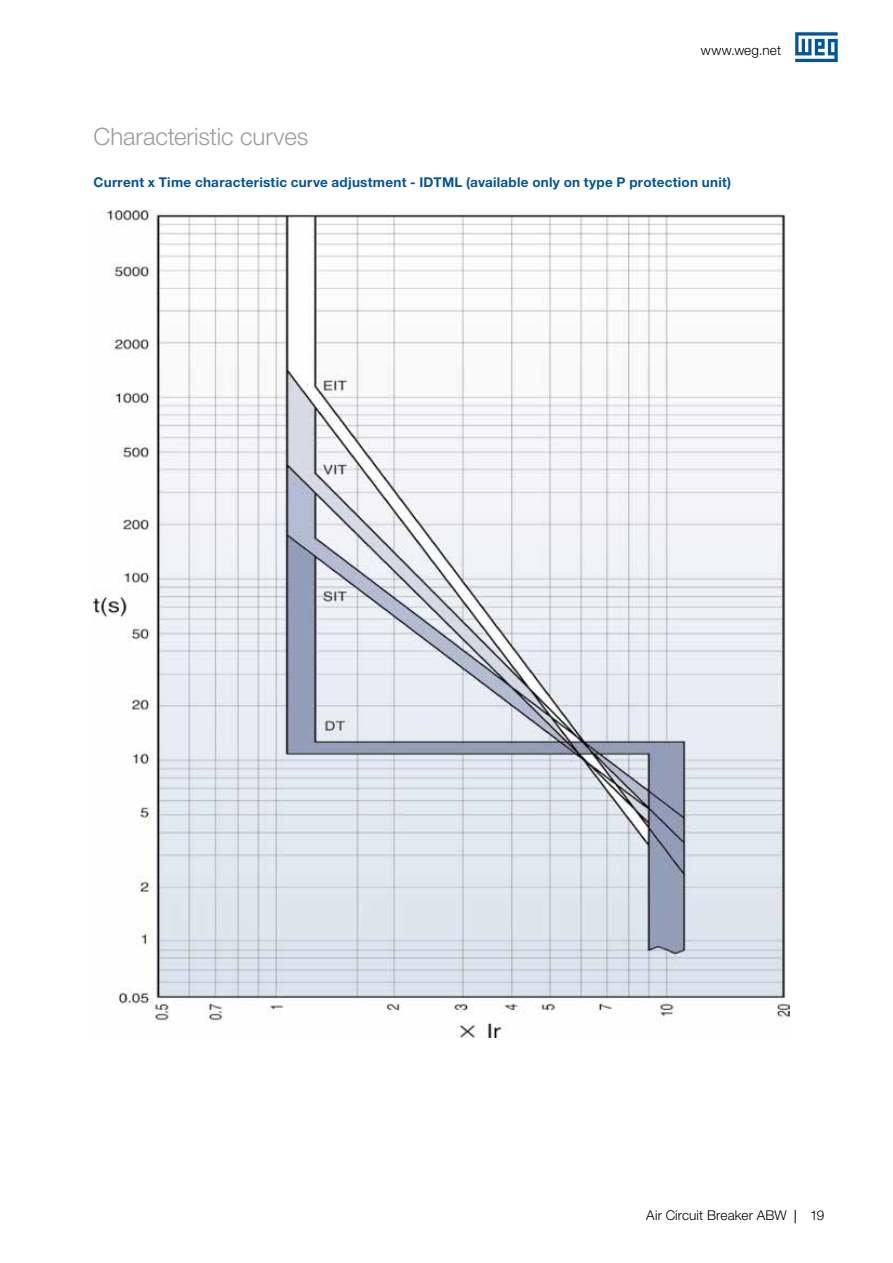
<style>
.page{position:relative;width:893px;height:1263px;background:#fff}
.page>*{position:absolute;margin:0;border:0;box-sizing:border-box;transform-origin:0 0}
.t1{font:300 24px "Helvetica Neue LT Pro";letter-spacing:-.005em;color:#9d9d9c}
.t2{font:700 13.5px "Helvetica Neue LT Pro";letter-spacing:.02em;color:#00569d}
.t3{font:300 13.5px "Helvetica Neue LT Pro";letter-spacing:.01em;color:#000}
</style>
<div class="page">
<svg style="left:795px;top:1210px;width:1px;height:13px"></svg>
<svg style="left:795px;top:32px;width:43px;height:30px"></svg>
<img style="left:94px;top:210px;width:695px;height:827px">
<p class="t3" style="left:701px;top:42px;width:82px">www.weg.net</p>
<h1 class="t1" style="left:94px;top:121px;width:216px">Characteristic curves</h1>
<p class="t2" style="left:94px;top:174px;width:639px">Current x Time characteristic curve adjustment - IDTML (available only on type P protection unit)</p>
<p class="t3" style="left:646px;top:1207px;width:142px">Air Circuit Breaker ABW</p>
<p class="t3" style="left:810px;top:1207px;width:16px">19</p>
</div>
